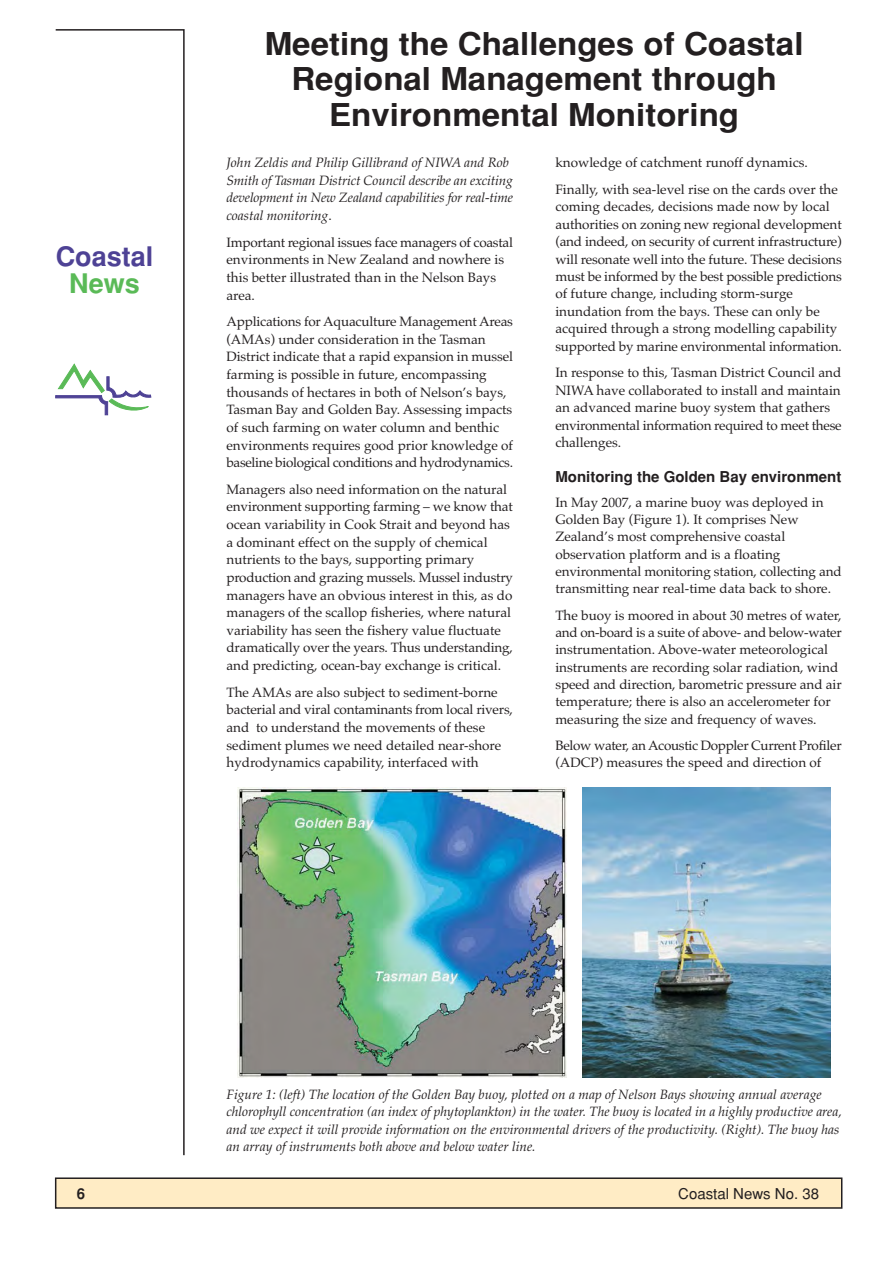
<style>
.page{position:relative;width:893px;height:1263px;background:#fff}
.page>*{position:absolute;margin:0;border:0;box-sizing:border-box;transform-origin:0 0}
.t1{font:700 31.5px/35.2px "Helvetica";color:#231f20;text-align:center;scale:1.05 1}
.t2{font:700 27px "Helvetica";color:#4e4295}
.t3{font:700 27px "Helvetica";color:#5aba57}
.t4{font:700 15px "Helvetica";color:#231f20}
.t5{font:15px "Helvetica";color:#231f20}
.t6{font:13.5px/17.5px "Palatino";color:#231f20}
.t7{font:italic 13.5px/17.5px "Palatino";color:#231f20}
.t8{font:13.5px/17.2px "Palatino";letter-spacing:-.02em;color:#231f20}
.s1{font-style:normal}
</style>
<div class="page">
<div style="left:55px;top:1177px;width:787px;height:32px;background:#ffecc5;border:2px solid #231f20"></div>
<svg style="left:55px;top:29px;width:130px;height:1127px"></svg>
<img style="left:237px;top:787px;width:329px;height:291px">
<img style="left:582px;top:787px;width:248px;height:291px">
<h2 class="t2" style="left:56px;top:247px;width:99px">Coastal</h2>
<h2 class="t3" style="left:69px;top:274px;width:72px">News</h2>
<h1 class="t1" style="left:265px;top:29px;width:514px">Meeting the Challenges of Coastal<br>Regional Management through<br>Environmental Monitoring</h1>
<p class="t6" style="left:555px;top:151px;width:284px;line-height:26.5px">knowledge of catchment runoff dynamics.<br>Finally, with sea-level rise on the cards over the</p>
<p class="t6" style="left:555px;top:199px;width:288px">coming decades, decisions made now by local authorities on zoning new regional development (and indeed, on security of current infrastructure) will resonate well into the future. These decisions must be informed by the best possible predictions of future change, including storm-surge inundation from the bays. These can only be acquired through a strong modelling capability supported by marine environmental information.</p>
<p class="t6" style="left:555px;top:366px;width:288px">In response to this, Tasman District Council and NIWA have collaborated to install and maintain an advanced marine buoy system that gathers environmental information required to meet these challenges.</p>
<p class="t4" style="left:555px;top:472px;width:287px">Monitoring the Golden Bay environment</p>
<p class="t6" style="left:555px;top:495px;width:288px">In May 2007, a marine buoy was deployed in Golden Bay (Figure 1). It comprises New Zealand’s most comprehensive coastal observation platform and is a floating environmental monitoring station, collecting and transmitting near real-time data back to shore.</p>
<p class="t6" style="left:555px;top:608px;width:288px">The buoy is moored in about 30 metres of water, and on-board is a suite of above- and below-water instrumentation. Above-water meteorological instruments are recording solar radiation, wind speed and direction, barometric pressure and air temperature; there is also an accelerometer for measuring the size and frequency of waves.</p>
<p class="t8" style="left:555px;top:738px;width:288px">Below water, an Acoustic Doppler Current Profiler (ADCP) measures the speed and direction of</p>
<p class="t7" style="left:226px;top:155px;width:288px">John Zeldis and Philip Gillibrand of NIWA and Rob Smith of Tasman District Council describe an exciting development in New Zealand capabilities for real-time coastal monitoring<span class="s1">.</span></p>
<p class="t6" style="left:226px;top:235px;width:288px">Important regional issues face managers of coastal environments in New Zealand and nowhere is this better illustrated than in the Nelson Bays area.</p>
<p class="t6" style="left:226px;top:314px;width:288px">Applications for Aquaculture Management Areas (AMAs) under consideration in the Tasman District indicate that a rapid expansion in mussel farming is possible in future, encompassing thousands of hectares in both of Nelson’s bays, Tasman Bay and Golden Bay. Assessing impacts of such farming on water column and benthic environments requires good prior knowledge of baseline biological conditions and hydrodynamics.</p>
<p class="t6" style="left:226px;top:482px;width:288px">Managers also need information on the natural environment supporting farming – we know that ocean variability in Cook Strait and beyond has a dominant effect on the supply of chemical nutrients to the bays, supporting primary production and grazing mussels. Mussel industry managers have an obvious interest in this, as do managers of the scallop fisheries, where natural variability has seen the fishery value fluctuate dramatically over the years. Thus understanding, and predicting, ocean-bay exchange is critical.</p>
<p class="t6" style="left:226px;top:685px;width:288px">The AMAs are also subject to sediment-borne bacterial and viral contaminants from local rivers, and to understand the movements of these sediment plumes we need detailed near-shore hydrodynamics capability, interfaced with</p>
<p class="t7" style="left:226px;top:1088px;width:616px">Figure 1: (left) The location of the Golden Bay buoy, plotted on a map of Nelson Bays showing annual average chlorophyll concentration (an index of phytoplankton) in the water. The buoy is located in a highly productive area, and we expect it will provide information on the environmental drivers of the productivity. (Right). The buoy has an array of instruments both above and below water line.</p>
<p class="t4" style="left:77px;top:1188px;width:10px">6</p>
<p class="t5" style="left:678px;top:1188px;width:142px">Coastal News No. 38</p>
</div>
